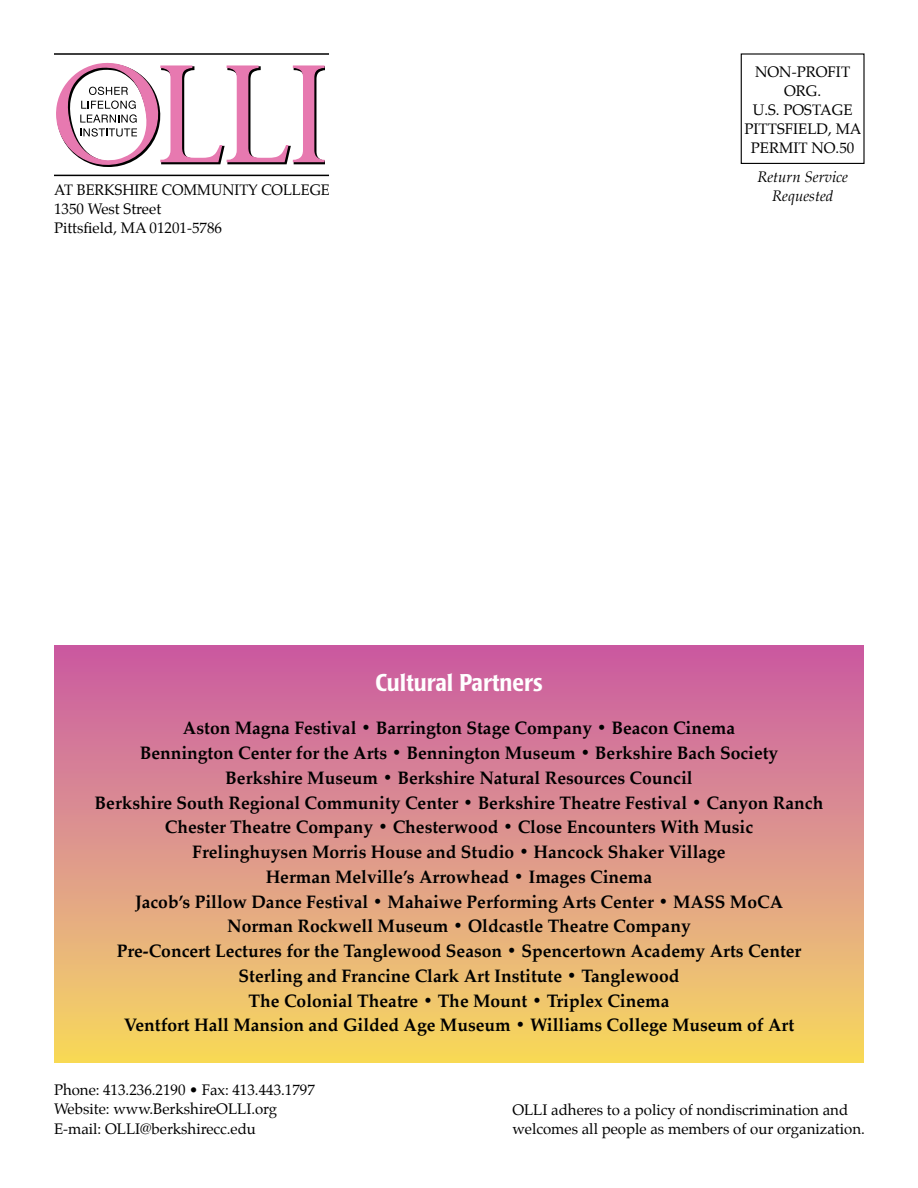
<style>
.page{position:relative;width:918px;height:1188px;background:#fff}
.page>*{position:absolute;margin:0;border:0;box-sizing:border-box;transform-origin:0 0}
.t1{font:500 condensed 24px "Poppl Laudatio";color:#fff}
.t2{font:700 18px/24.8px "Palatino";color:#000;text-align:center}
.t3{font:15px/19px "Palatino";color:#000}
.t4{font:italic 15px/19px "Palatino";color:#000;text-align:center}
</style>
<div class="page">
<div style="left:54px;top:645px;width:810px;height:418px;background:linear-gradient(to bottom,#c959a9,#f6d964)"></div>
<svg style="left:56px;top:62px;width:269px;height:105px"></svg>
<hr style="left:54px;top:53px;width:275px;height:2px;background:#000">
<hr style="left:54px;top:175px;width:275px;height:1px;background:#000">
<div style="left:741px;top:53px;width:124px;height:111px;border:1px solid #000"></div>
<p class="t3" style="left:54px;top:180px;width:33px">at berkshire</p>
<p class="t3" style="left:162px;top:180px;width:12px">community</p>
<p class="t3" style="left:261px;top:180px;width:11px">college</p>
<p class="t3" style="left:54px;top:199px;width:170px">1350 West Street<br>Pittsfield, MA 01201-5786</p>
<p class="t3" style="left:755px;top:62px;width:13px">non</p>
<p class="t3" style="left:792px;top:62px;width:17px">-pro</p>
<p class="t3" style="left:828px;top:62px;width:17px">fit</p>
<p class="t3" style="left:784px;top:81px;width:12px">org</p>
<p class="t3" style="left:817px;top:81px;width:5px">.</p>
<p class="t3" style="left:753px;top:100px;width:42px">u.s. postage</p>
<p class="t3" style="left:745px;top:119px;width:9px">pitts</p>
<p class="t3" style="left:785px;top:119px;width:18px">field</p>
<p class="t3" style="left:828px;top:119px;width:22px">, ma</p>
<p class="t3" style="left:751px;top:138px;width:11px">permit</p>
<p class="t3" style="left:811px;top:138px;width:45px">no.50</p>
<p class="t4" style="left:757px;top:168px;width:92px">Return Service<br>Requested</p>
<h1 class="t1" style="left:375px;top:669px;width:169px">Cultural Partners</h1>
<p class="t2" style="left:95px;top:715px;width:730px">Aston Magna Festival • Barrington Stage Company • Beacon Cinema<br>Bennington Center for the Arts • Bennington Museum • Berkshire Bach Society<br>Berkshire Museum • Berkshire Natural Resources Council<br>Berkshire South Regional Community Center • Berkshire Theatre Festival • Canyon Ranch Chester Theatre Company • Chesterwood • Close Encounters With Music<br>Frelinghuysen Morris House and Studio • Hancock Shaker Village<br>Herman Melville’s Arrowhead • Images Cinema<br>Jacob’s Pillow Dance Festival • Mahaiwe Performing Arts Center • MASS MoCA<br>Norman Rockwell Museum • Oldcastle Theatre Company<br>Pre-Concert Lectures for the Tanglewood Season • Spencertown Academy Arts Center Sterling and Francine Clark Art Institute • Tanglewood<br>The Colonial Theatre • The Mount • Triplex Cinema<br>Ventfort Hall Mansion and Gilded Age Museum • Williams College Museum of Art</p>
<p class="t3" style="left:54px;top:1081px;width:262px">Phone: 413.236.2190 • Fax: 413.443.1797<br>Website: www.BerkshireOLLI.org<br>E-mail: OLLI@berkshirecc.edu</p>
<p class="t3" style="left:512px;top:1101px;width:354px">OLLI adheres to a policy of nondiscrimination and welcomes all people as members of our organization.</p>
</div>
